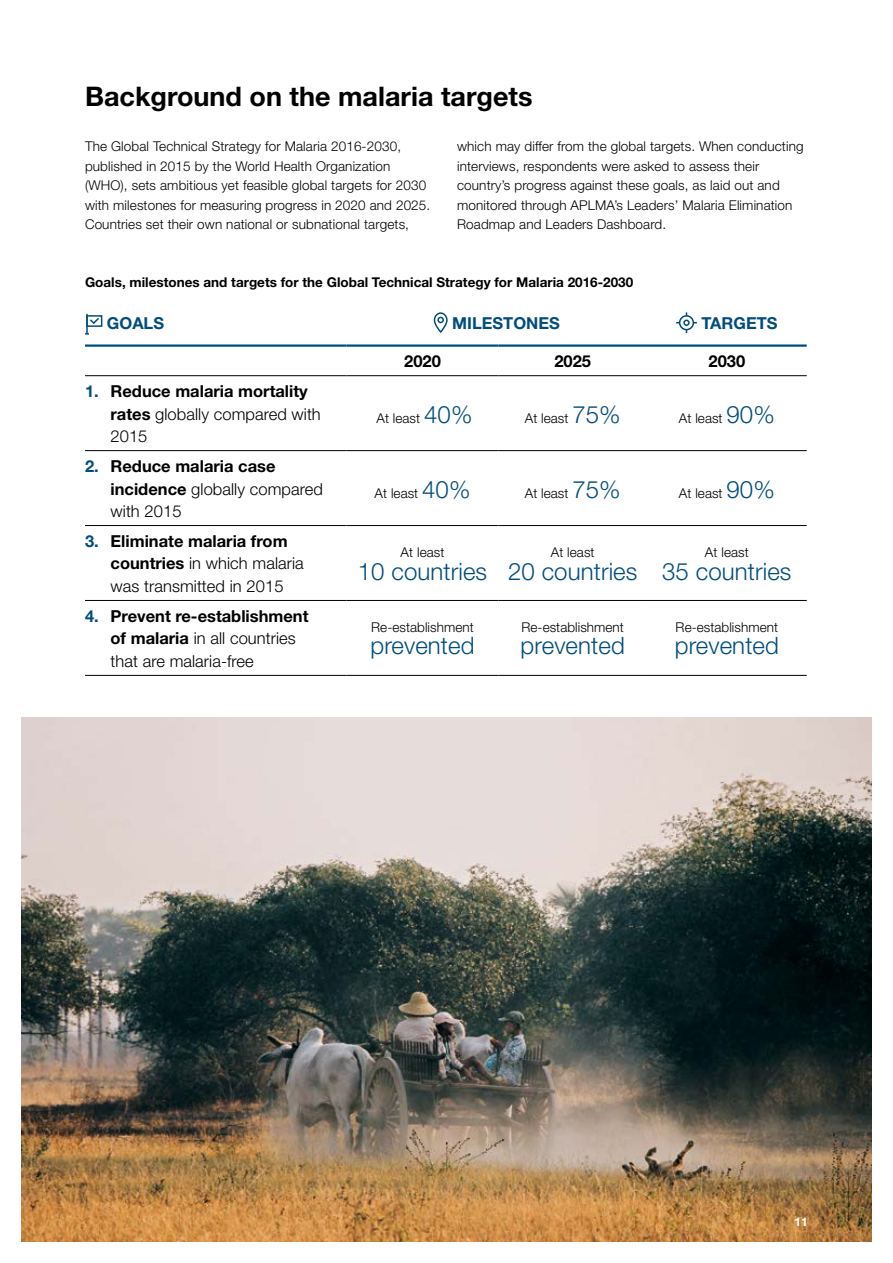
<style>
.page{position:relative;width:893px;height:1263px;background:#fff}
.page>*{position:absolute;margin:0;border:0;box-sizing:border-box;transform-origin:0 0}
.t1{font:700 27px "Helvetica Neue";color:#000}
.t2{font:300 24px "Helvetica Neue";letter-spacing:.005em;color:#004d7d}
.t3{font:300 16.5px/22.5px "Helvetica Neue";letter-spacing:.005em;color:#000}
.t4{font:700 16.5px/22.5px "Helvetica Neue";color:#000}
.t5{font:700 16.5px "Helvetica Neue";color:#004d7d}
.t6{font:300 13.5px/19.5px "Helvetica Neue";letter-spacing:.01em;color:#000}
.t7{font:700 13.5px "Helvetica Neue";color:#000}
.t8{font:700 12px "Helvetica Neue";color:#fff}
.s1{color:#004d7d}
.s2{font-weight:300}
.s3{font-size:24px;color:#004d7d}
.s4{font-weight:700;color:#004d7d}
.s5{font-weight:700}
</style>
<div class="page">
<hr style="left:85px;top:375px;width:262px;height:1px;background:#000">
<hr style="left:347px;top:375px;width:151px;height:1px;background:#000">
<hr style="left:498px;top:375px;width:149px;height:1px;background:#000">
<hr style="left:647px;top:375px;width:160px;height:1px;background:#000">
<hr style="left:85px;top:450px;width:262px;height:1px;background:#000">
<hr style="left:347px;top:450px;width:151px;height:1px;background:#000">
<hr style="left:498px;top:450px;width:149px;height:1px;background:#000">
<hr style="left:647px;top:450px;width:160px;height:1px;background:#000">
<hr style="left:85px;top:525px;width:262px;height:1px;background:#000">
<hr style="left:347px;top:525px;width:151px;height:1px;background:#000">
<hr style="left:498px;top:525px;width:149px;height:1px;background:#000">
<hr style="left:647px;top:525px;width:160px;height:1px;background:#000">
<hr style="left:85px;top:600px;width:262px;height:1px;background:#000">
<hr style="left:347px;top:600px;width:151px;height:1px;background:#000">
<hr style="left:498px;top:600px;width:149px;height:1px;background:#000">
<hr style="left:647px;top:600px;width:160px;height:1px;background:#000">
<hr style="left:85px;top:675px;width:262px;height:1px;background:#000">
<hr style="left:347px;top:675px;width:151px;height:1px;background:#000">
<hr style="left:498px;top:675px;width:149px;height:1px;background:#000">
<hr style="left:647px;top:675px;width:160px;height:1px;background:#000">
<hr style="left:85px;top:344px;width:262px;height:3px;background:#004d7d">
<hr style="left:347px;top:344px;width:151px;height:3px;background:#004d7d">
<hr style="left:498px;top:344px;width:149px;height:3px;background:#004d7d">
<hr style="left:647px;top:344px;width:160px;height:3px;background:#004d7d">
<div style="left:86px;top:315px;width:16px;height:12px;border:2px solid #004d7d"></div>
<svg style="left:88px;top:316px;width:13px;height:9px"></svg>
<hr style="left:86px;top:314px;width:2px;height:20px;background:#004d7d">
<svg style="left:433px;top:312px;width:15px;height:21px"></svg>
<div style="left:679px;top:315px;width:15px;height:15px;border:2px solid #004d7d;border-radius:50%"></div>
<div style="left:683px;top:320px;width:7px;height:6px;border:2px solid #004d7d;border-radius:50%"></div>
<img style="left:21px;top:717px;width:851px;height:525px">
<h1 class="t1" style="left:85px;top:80px;width:449px">Background on the malaria targets</h1>
<p class="t6" style="left:85px;top:136px;width:347px">The Global Technical Strategy for Malaria 2016-2030, published in 2015 by the World Health Organization (WHO), sets ambitious yet feasible global targets for 2030 with milestones for measuring progress in 2020 and 2025.<br>Countries set their own national or subnational targets,</p>
<p class="t6" style="left:457px;top:136px;width:348px">which may differ from the global targets. When conducting interviews, respondents were asked to assess their country’s progress against these goals, as laid out and monitored through APLMA’s Leaders’ Malaria Elimination Roadmap and Leaders Dashboard.</p>
<p class="t7" style="left:85px;top:274px;width:550px">Goals, milestones and targets for the Global Technical Strategy for Malaria 2016-2030</p>
<p class="t5" style="left:107px;top:312px;width:59px">GOALS</p>
<p class="t5" style="left:452px;top:312px;width:109px">MILESTONES</p>
<p class="t5" style="left:701px;top:312px;width:78px">TARGETS</p>
<p class="t4" style="left:404px;top:349px;width:38px">2020</p>
<p class="t4" style="left:554px;top:349px;width:38px">2025</p>
<p class="t4" style="left:708px;top:349px;width:38px">2030</p>
<p class="t4" style="left:111px;top:380px;width:212px;text-indent:-26px"><span class="s1">1.</span> Reduce malaria mortality rates <span class="s2">globally compared with<br>2015</span></p>
<p class="t6" style="left:376px;top:408px;width:97px">At least <span class="s3">40%</span></p>
<p class="t6" style="left:525px;top:408px;width:97px">At least <span class="s3">75%</span></p>
<p class="t6" style="left:679px;top:408px;width:97px">At least <span class="s3">90%</span></p>
<p class="t4" style="left:111px;top:454px;width:214px;text-indent:-26px"><span class="s1">2.</span> Reduce malaria case incidence <span class="s2">globally compared with 2015</span></p>
<p class="t3" style="left:111px;top:529px;width:195px;text-indent:-26px"><span class="s4">3.</span> <span class="s5">Eliminate malaria from countries</span> in which malaria was transmitted in 2015</p>
<p class="t3" style="left:111px;top:604px;width:200px;text-indent:-26px"><span class="s4">4.</span> <span class="s5">Prevent re-establishment of malaria</span> in all countries that are malaria-free</p>
<p class="t6" style="left:375px;top:483px;width:97px">At least <span class="s3">40%</span></p>
<p class="t6" style="left:525px;top:483px;width:97px">At least <span class="s3">75%</span></p>
<p class="t6" style="left:679px;top:483px;width:97px">At least <span class="s3">90%</span></p>
<p class="t6" style="left:401px;top:542px;width:45px">At least</p>
<h2 class="t2" style="left:358px;top:556px;width:131px">10 countries</h2>
<p class="t6" style="left:371px;top:617px;width:104px">Re-establishment</p>
<h2 class="t2" style="left:370px;top:631px;width:106px">prevented</h2>
<p class="t6" style="left:551px;top:542px;width:45px">At least</p>
<h2 class="t2" style="left:508px;top:556px;width:131px">20 countries</h2>
<p class="t6" style="left:521px;top:617px;width:104px">Re-establishment</p>
<h2 class="t2" style="left:521px;top:631px;width:106px">prevented</h2>
<p class="t6" style="left:705px;top:542px;width:45px">At least</p>
<h2 class="t2" style="left:662px;top:556px;width:131px">35 countries</h2>
<p class="t6" style="left:676px;top:617px;width:104px">Re-establishment</p>
<h2 class="t2" style="left:675px;top:631px;width:106px">prevented</h2>
<p class="t8" style="left:794px;top:1214px;width:15px">11</p>
</div>
